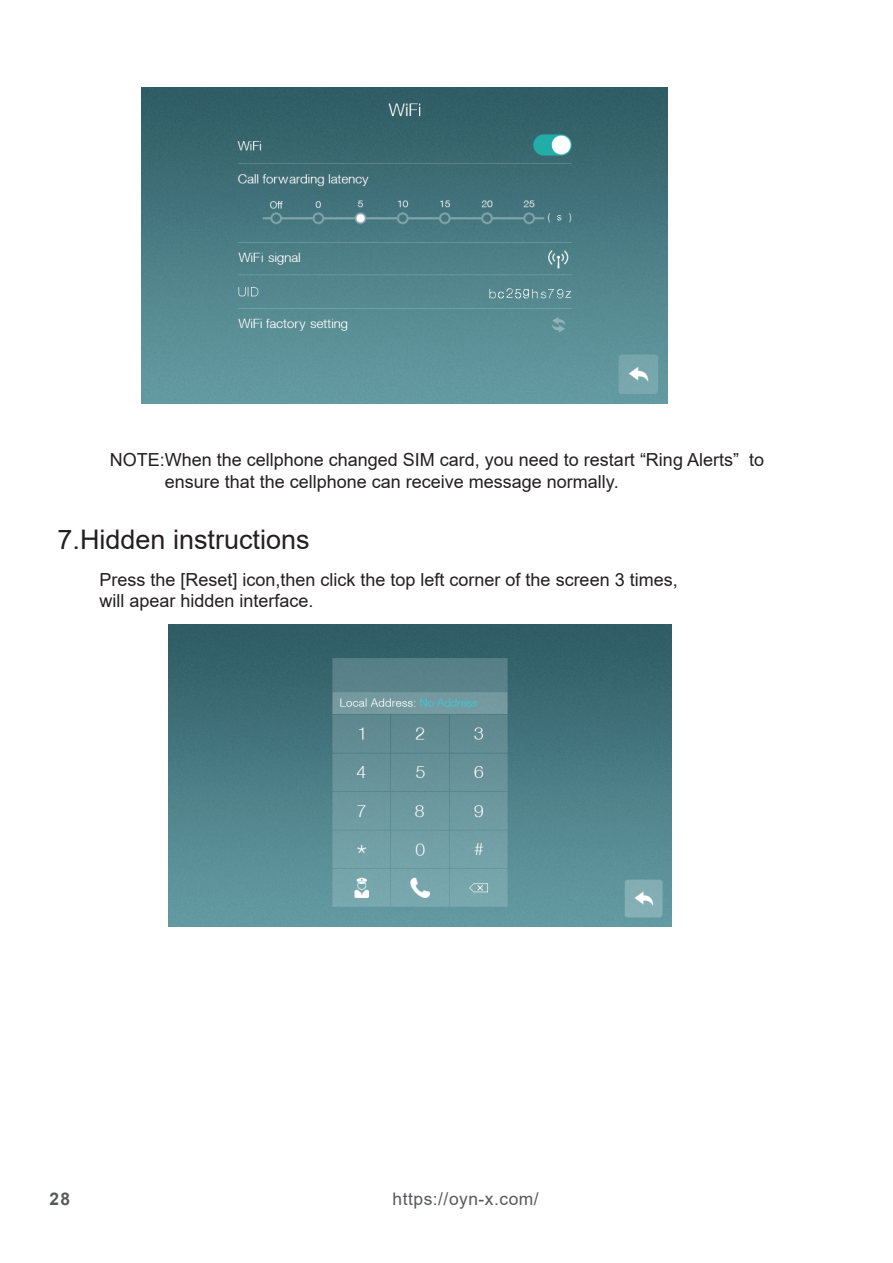
<style>
.page{position:relative;width:893px;height:1263px;background:#fff}
.page>*{position:absolute;margin:0;border:0;box-sizing:border-box;transform-origin:0 0}
.t1{font:27px "Arial";color:#231f20}
.t2{font:18px/21.6px "Arial";color:#231f20}
.t3{font:17.4px "Arial";letter-spacing:.03em;color:#57585a}
.t4{font:700 17.4px "Arial";color:#57585a}
</style>
<div class="page">
<img style="left:141px;top:87px;width:527px;height:316px">
<img style="left:168px;top:624px;width:503px;height:302px">
<p class="t2" style="left:165px;top:449px;width:601px;text-indent:-55px">NOTE:When the cellphone changed SIM card, you need to restart “Ring Alerts” to ensure that the cellphone can receive message normally.</p>
<h1 class="t1" style="left:57px;top:521px;width:254px">7.Hidden instructions</h1>
<p class="t2" style="left:99px;top:569px;width:580px">Press the [Reset] icon,then click the top left corner of the screen 3 times, will apear hidden interface.</p>
<p class="t4" style="left:49px;top:1187px;width:22px">28</p>
<p class="t3" style="left:393px;top:1187px;width:148px">https://oyn-x.com/</p>
</div>
